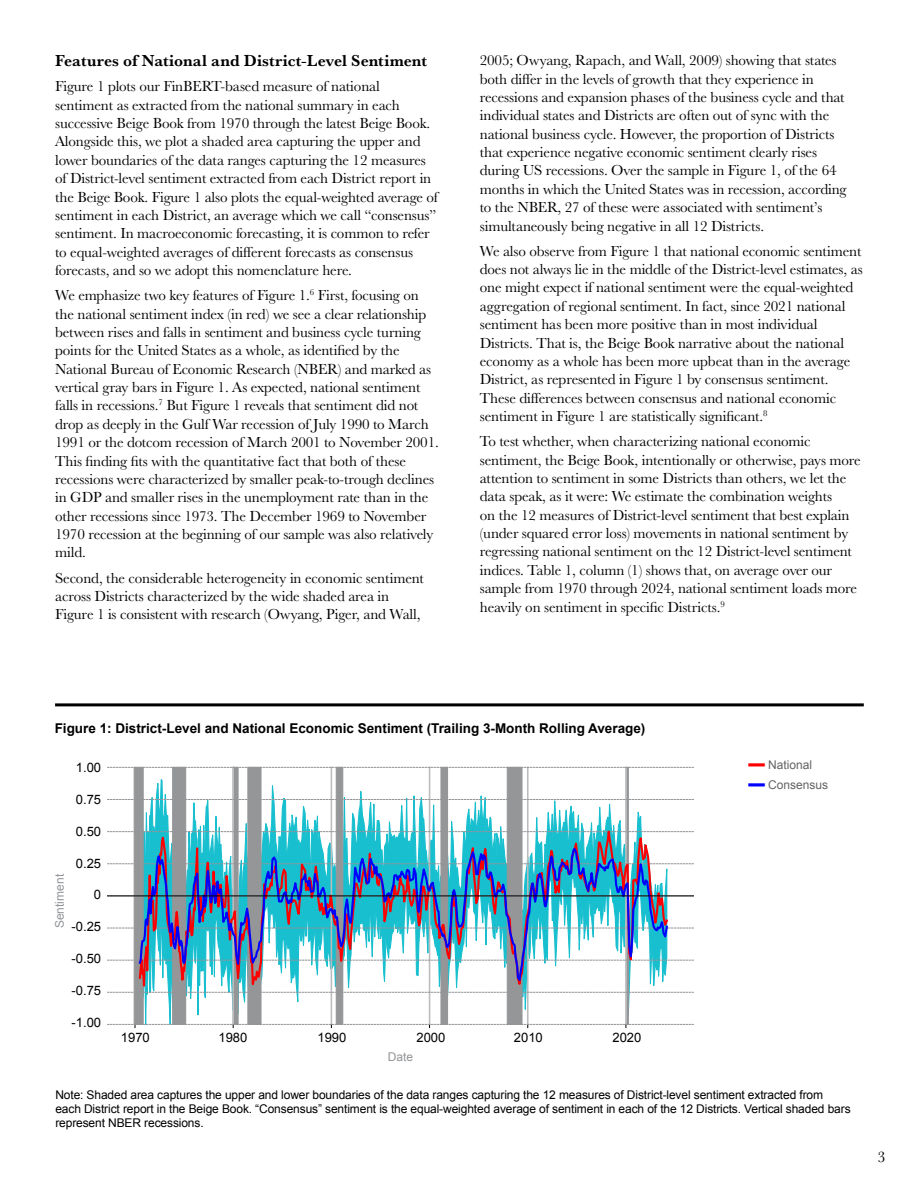
<style>
.page{position:relative;width:918px;height:1188px;background:#fff}
.page>*{position:absolute;margin:0;border:0;box-sizing:border-box;transform-origin:0 0}
.t1{font:700 16.5px "Baskerville URW";letter-spacing:.005em;color:#000}
.t2{font:15.75px "Baskerville URW";color:#000}
.t3{font:15px/18.3px "Baskerville URW";letter-spacing:-.01em;color:#000}
.t4{font:700 13.5px "Arial";color:#000}
.t5{font:13.05px "Arial";color:#000}
.t6{font:12px/14.4px "Arial";letter-spacing:-.01em;color:#000}
.t7{font:12px/19.8px "Arial";color:#636466}
.t8{font:12px "Arial";color:#939598}
.s1{font-size:16.5px;color:#f00}
.s2{font-size:16.5px;color:#00f}
</style>
<div class="page">
<hr style="left:55px;top:703px;width:809px;height:3px;background:#000">
<svg style="left:139px;top:703px;width:529px;height:80px"></svg>
<div style="left:134px;top:767px;width:10px;height:258px;background:#949698"></div>
<div style="left:172px;top:767px;width:14px;height:258px;background:#949698"></div>
<svg style="left:234px;top:768px;width:5px;height:15px"></svg>
<div style="left:247px;top:767px;width:15px;height:258px;background:#949698;border:1px solid #949698"></div>
<div style="left:336px;top:767px;width:7px;height:258px;background:#949698"></div>
<div style="left:440px;top:767px;width:8px;height:258px;background:#949698;border:1px solid #949698"></div>
<div style="left:507px;top:767px;width:16px;height:258px;background:#949698;border:1px solid #949698"></div>
<hr style="left:626px;top:767px;width:3px;height:258px;background:#949698">
<hr style="left:232px;top:767px;width:2px;height:257px;background:#babcbe">
<hr style="left:331px;top:767px;width:1px;height:257px;background:#babcbe">
<hr style="left:429px;top:767px;width:1px;height:257px;background:#babcbe">
<hr style="left:527px;top:767px;width:2px;height:257px;background:#babcbe">
<hr style="left:625px;top:767px;width:2px;height:257px;background:#babcbe">
<svg style="left:108px;top:1024px;width:585px;height:4px"></svg>
<svg style="left:108px;top:992px;width:585px;height:1px"></svg>
<svg style="left:108px;top:960px;width:585px;height:1px"></svg>
<svg style="left:108px;top:928px;width:585px;height:1px"></svg>
<svg style="left:108px;top:864px;width:585px;height:1px"></svg>
<svg style="left:108px;top:831px;width:585px;height:1px"></svg>
<svg style="left:108px;top:799px;width:585px;height:1px"></svg>
<svg style="left:108px;top:767px;width:585px;height:1px"></svg>
<svg style="left:138px;top:783px;width:532px;height:246px"></svg>
<svg style="left:137px;top:844px;width:532px;height:142px"></svg>
<hr style="left:108px;top:896px;width:585px;height:1px;background:#000">
<p class="t1" style="left:55px;top:49px;width:373px">Features of National and District-Level Sentiment</p>
<p class="t3" style="left:55px;top:77px;width:384px">Figure 1 plots our FinBERT-based measure of national sentiment as extracted from the national summary in each successive Beige Book from 1970 through the latest Beige Book.<br>Alongside this, we plot a shaded area capturing the upper and lower boundaries of the data ranges capturing the 12 measures of District-level sentiment extracted from each District report in the Beige Book. Figure 1 also plots the equal-weighted average of sentiment in each District, an average which we call “consensus” sentiment. In macroeconomic forecasting, it is common to refer to equal-weighted averages of different forecasts as consensus forecasts, and so we adopt this nomenclature here.</p>
<p class="t3" style="left:55px;top:286px;width:385px">We emphasize two key features of Figure 1.<sup>6</sup> First, focusing on the national sentiment index (in red) we see a clear relationship between rises and falls in sentiment and business cycle turning points for the United States as a whole, as identified by the National Bureau of Economic Research (NBER) and marked as vertical gray bars in Figure 1. As expected, national sentiment falls in recessions.<sup>7</sup> But Figure 1 reveals that sentiment did not drop as deeply in the Gulf War recession of July 1990 to March 1991 or the dotcom recession of March 2001 to November 2001.<br>This finding fits with the quantitative fact that both of these recessions were characterized by smaller peak-to-trough declines in GDP and smaller rises in the unemployment rate than in the other recessions since 1973. The December 1969 to November 1970 recession at the beginning of our sample was also relatively mild.</p>
<p class="t3" style="left:55px;top:568px;width:370px">Second, the considerable heterogeneity in economic sentiment across Districts characterized by the wide shaded area in<br>Figure 1 is consistent with research (Owyang, Piger, and Wall,</p>
<p class="t3" style="left:480px;top:51px;width:368px">2005; Owyang, Rapach, and Wall, 2009) showing that states both differ in the levels of growth that they experience in recessions and expansion phases of the business cycle and that individual states and Districts are often out of sync with the national business cycle. However, the proportion of Districts that experience negative economic sentiment clearly rises during US recessions. Over the sample in Figure 1, of the 64 months in which the United States was in recession, according to the NBER, 27 of these were associated with sentiment’s simultaneously being negative in all 12 Districts.</p>
<p class="t3" style="left:480px;top:241px;width:385px">We also observe from Figure 1 that national economic sentiment does not always lie in the middle of the District-level estimates, as one might expect if national sentiment were the equal-weighted aggregation of regional sentiment. In fact, since 2021 national sentiment has been more positive than in most individual Districts. That is, the Beige Book narrative about the national economy as a whole has been more upbeat than in the average District, as represented in Figure 1 by consensus sentiment.<br>These differences between consensus and national economic sentiment in Figure 1 are statistically significant.<sup>8</sup></p>
<p class="t3" style="left:480px;top:432px;width:383px">To test whether, when characterizing national economic sentiment, the Beige Book, intentionally or otherwise, pays more attention to sentiment in some Districts than others, we let the data speak, as it were: We estimate the combination weights<br>on the 12 measures of District-level sentiment that best explain (under squared error loss) movements in national sentiment by regressing national sentiment on the 12 District-level sentiment indices. Table 1, column (1) shows that, on average over our sample from 1970 through 2024, national sentiment loads more heavily on sentiment in specific Districts.<sup>9</sup></p>
<p class="t4" style="left:55px;top:720px;width:592px">Figure 1: District-Level and National Economic Sentiment (Trailing 3-Month Rolling Average)</p>
<p class="t5" style="left:76px;top:759px;width:27px">1.00</p>
<p class="t5" style="left:76px;top:791px;width:27px">0.75</p>
<p class="t5" style="left:76px;top:823px;width:27px">0.50</p>
<p class="t5" style="left:76px;top:854px;width:27px">0.25</p>
<p class="t5" style="left:94px;top:886px;width:9px">0</p>
<p class="t5" style="left:72px;top:918px;width:31px">-0.25</p>
<p class="t5" style="left:72px;top:950px;width:31px">-0.50</p>
<p class="t5" style="left:72px;top:982px;width:31px">-0.75</p>
<p class="t5" style="left:72px;top:1014px;width:31px">-1.00</p>
<p class="t8" style="left:52px;top:928px;width:56px;rotate:-90deg">Sentiment</p>
<p class="t5" style="left:121px;top:1029px;width:30px">1970</p>
<p class="t5" style="left:218px;top:1029px;width:30px">1980</p>
<p class="t5" style="left:317px;top:1029px;width:30px">1990</p>
<p class="t5" style="left:416px;top:1029px;width:30px">2000</p>
<p class="t5" style="left:514px;top:1029px;width:30px">2010</p>
<p class="t5" style="left:613px;top:1029px;width:30px">2020</p>
<p class="t7" style="left:748px;top:755px;width:81px"><span class="s1">▬</span> National <span class="s2">▬</span> Consensus</p>
<p class="t8" style="left:388px;top:1048px;width:27px">Date</p>
<p class="t6" style="left:55px;top:1087px;width:797px">Note: Shaded area captures the upper and lower boundaries of the data ranges capturing the 12 measures of District-level sentiment extracted from each District report in the Beige Book. “Consensus” sentiment is the equal-weighted average of sentiment in each of the 12 Districts. Vertical shaded bars represent NBER recessions.</p>
<p class="t2" style="left:878px;top:1146px;width:9px">3</p>
</div>
